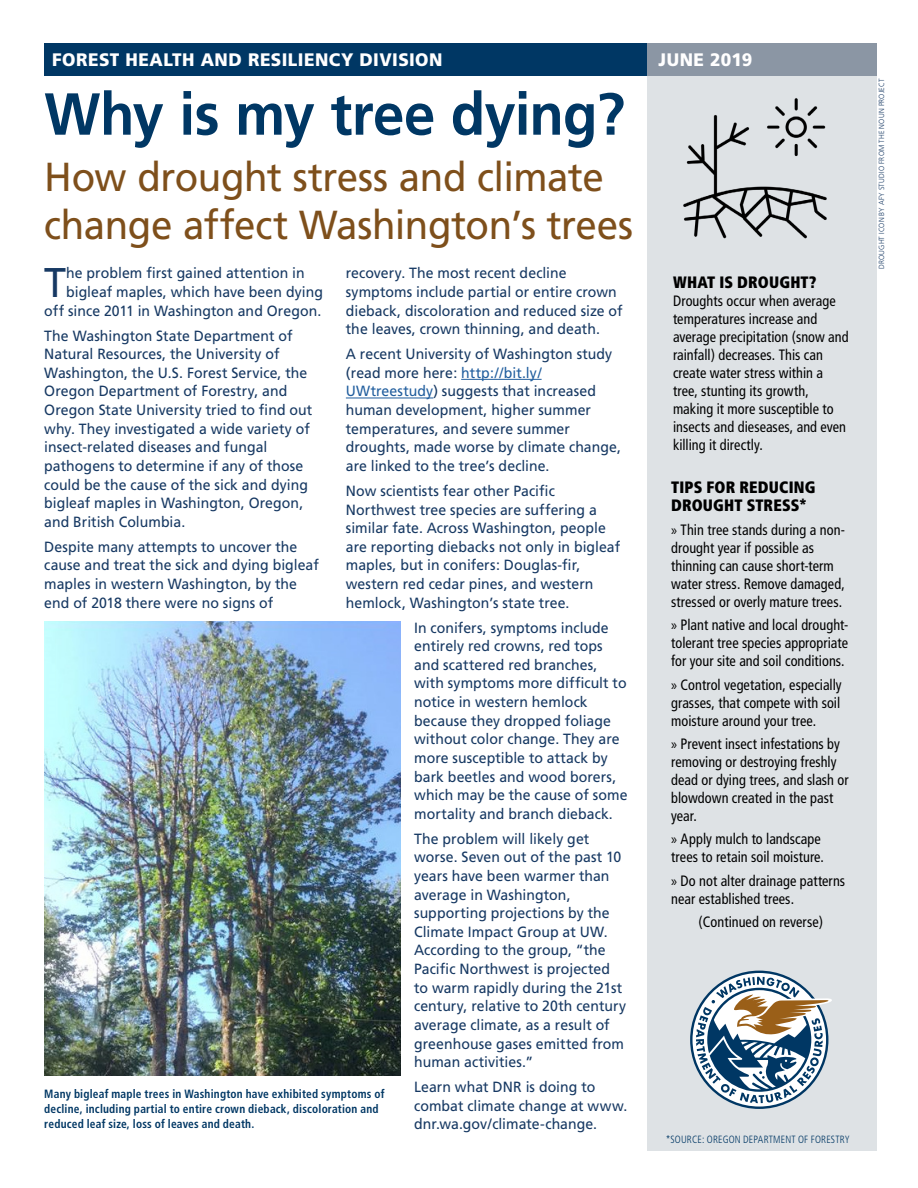
<style>
.page{position:relative;width:918px;height:1188px;background:#fff}
.page>*{position:absolute;margin:0;border:0;box-sizing:border-box;transform-origin:0 0}
.t1{font:700 59.25px "Frutiger";letter-spacing:-.01em;color:#003764;scale:.95 1}
.t2{font:41.55px "Frutiger";color:#173963;scale:.95 1}
.t3{font:40.5px/48px "Frutiger";letter-spacing:-.01em;color:#7e4f1b;scale:.95 1}
.t4{font:900 18.15px "Frutiger";letter-spacing:.025em;color:#fff;scale:.95 1}
.t5{font:900 condensed 16.5px/18px "Frutiger";letter-spacing:.01em;color:#000;scale:.95 1}
.t6{font:condensed 15px/18px "Frutiger";letter-spacing:.005em;color:#000;scale:.95 1}
.t7{font:14.85px/18.6px "Frutiger";letter-spacing:.005em;color:#173963;scale:.95 1}
.t8{font:700 condensed 12px/15px "Frutiger";letter-spacing:.015em;color:#003764;scale:.95 1}
.t9{font:300 condensed 10.5px "Frutiger";letter-spacing:.02em;color:#003764;scale:.95 1}
.t10{font:300 7.5px "Frutiger";letter-spacing:.03em;color:#173963;scale:.95 1}
.s1{color:#215e9e}
.s2{font-family:"Myriad Pro";font-stretch:normal}
</style>
<div class="page">
<hr style="left:461px;top:379px;width:81px;height:1px;background:#215e9e">
<hr style="left:346px;top:398px;width:87px;height:1px;background:#215e9e">
<div style="left:647px;top:43px;width:229px;height:33px;background:#8b96a4"></div>
<div style="left:44px;top:43px;width:603px;height:33px;background:#003764"></div>
<div style="left:647px;top:76px;width:229px;height:1074px;background:#dee2e5"></div>
<svg style="left:690px;top:971px;width:142px;height:138px"></svg>
<img style="left:45px;top:621px;width:356px;height:454px">
<img style="left:683px;top:98px;width:144px;height:141px">
<p class="t4" style="left:52px;top:49px;width:412px">FOREST HEALTH AND RESILIENCY DIVISION</p>
<p class="t4" style="left:658px;top:49px;width:100px">JUNE 2019</p>
<h1 class="t1" style="left:44px;top:79px;width:613px">Why is my tree dying?</h1>
<h3 class="t3" style="left:44px;top:154px;width:621px">How drought stress and climate change affect Washington’s trees</h3>
<h2 class="t2" style="left:44px;top:258px;width:25px">T</h2>
<p class="t7" style="left:66px;top:264px;width:253px">he problem first gained attention in</p>
<p class="t7" style="left:346px;top:264px;width:293px">recovery. The most recent decline symptoms include partial or entire crown dieback, discoloration and reduced size of the leaves, crown thinning, and death.</p>
<p class="t7" style="left:346px;top:345px;width:291px">A recent University of Washington study (read more here: <span class="s1">http://bit.ly/ UWtreestudy</span>) suggests that increased human development, higher summer temperatures, and severe summer droughts, made worse by climate change, are linked to the tree’s decline.</p>
<p class="t7" style="left:346px;top:482px;width:290px">Now scientists fear other Pacific Northwest tree species are suffering a similar fate. Across Washington, people are reporting diebacks not only in bigleaf maples, but in conifers: Douglas-fir, western red cedar pines, and western hemlock, Washington’s state tree.</p>
<p class="t7" style="left:414px;top:618px;width:226px">In conifers, symptoms include entirely red crowns, red tops and scattered red branches, with symptoms more difficult to notice in western hemlock because they dropped foliage without color change. They are more susceptible to attack by bark beetles and wood borers, which may be the cause of some mortality and branch dieback.</p>
<p class="t7" style="left:414px;top:829px;width:225px">The problem will likely get worse. Seven out of the past 10 years have been warmer than average in Washington, supporting projections by the<br>Climate Impact Group at UW.<br>According to the group, “the<br>Pacific Northwest is projected to warm rapidly during the 21st century, relative to 20th century average climate, as a result of greenhouse gases emitted from human activities.”</p>
<p class="t7" style="left:414px;top:1078px;width:226px">Learn what DNR is doing to combat climate change at www. dnr.wa.gov/climate-change.</p>
<p class="t7" style="left:66px;top:283px;width:272px">bigleaf maples, which have been dying</p>
<p class="t7" style="left:44px;top:301px;width:293px">off since 2011 in Washington and Oregon.</p>
<p class="t7" style="left:44px;top:326px;width:284px">The Washington State Department of Natural Resources, the University of Washington, the U.S. Forest Service, the Oregon Department of Forestry, and Oregon State University tried to find out why. They investigated a wide variety of insect-related diseases and fungal pathogens to determine if any of those could be the cause of the sick and dying bigleaf maples in Washington, Oregon, and British Columbia.</p>
<p class="t7" style="left:44px;top:537px;width:290px">Despite many attempts to uncover the cause and treat the sick and dying bigleaf maples in western Washington, by the end of 2018 there were no signs of</p>
<p class="t8" style="left:44px;top:1086px;width:360px">Many bigleaf maple trees in Washington have exhibited symptoms of decline, including partial to entire crown dieback, discoloration and reduced leaf size, loss of leaves and death.</p>
<p class="t5" style="left:673px;top:273px;width:152px">WHAT IS DROUGHT?</p>
<p class="t6" style="left:673px;top:292px;width:186px">Droughts occur when average temperatures increase and average precipitation (snow and rainfall) decreases. This can create water stress within a tree, stunting its growth, making it more susceptible to insects and dieseases, and even killing it directly.</p>
<p class="t5" style="left:671px;top:479px;width:153px">TIPS FOR REDUCING<br>DROUGHT STRESS*</p>
<p class="t6" style="left:671px;top:521px;width:184px"><span class="s2">»</span> Thin tree stands during a non&shy;drought year if possible as thinning can cause short-term water stress. Remove damaged, stressed or overly mature trees.</p>
<p class="t6" style="left:671px;top:616px;width:188px;text-align:justify"><span class="s2">»</span> Plant native and local drought&shy;tolerant tree species appropriate for your site and soil conditions.</p>
<p class="t6" style="left:671px;top:676px;width:181px;text-align:justify"><span class="s2">»</span> Control vegetation, especially grasses, that compete with soil moisture around your tree.</p>
<p class="t6" style="left:671px;top:735px;width:188px"><span class="s2">»</span> Prevent insect infestations by removing or destroying freshly dead or dying trees, and slash or blowdown created in the past year.</p>
<p class="t6" style="left:671px;top:830px;width:162px"><span class="s2">»</span> Apply mulch to landscape trees to retain soil moisture.</p>
<p class="t6" style="left:671px;top:872px;width:185px"><span class="s2">»</span> Do not alter drainage patterns near established trees.</p>
<p class="t6" style="left:699px;top:913px;width:133px">(Continued on reverse)</p>
<p class="t9" style="left:666px;top:1134px;width:195px">*SOURCE: OREGON DEPARTMENT OF FORESTRY</p>
<p class="t10" style="left:877px;top:269px;width:202px;rotate:-90deg">DROUGHT ICON BY AFY STUDIO FROM THE NOUN PROJECT</p>
</div>
